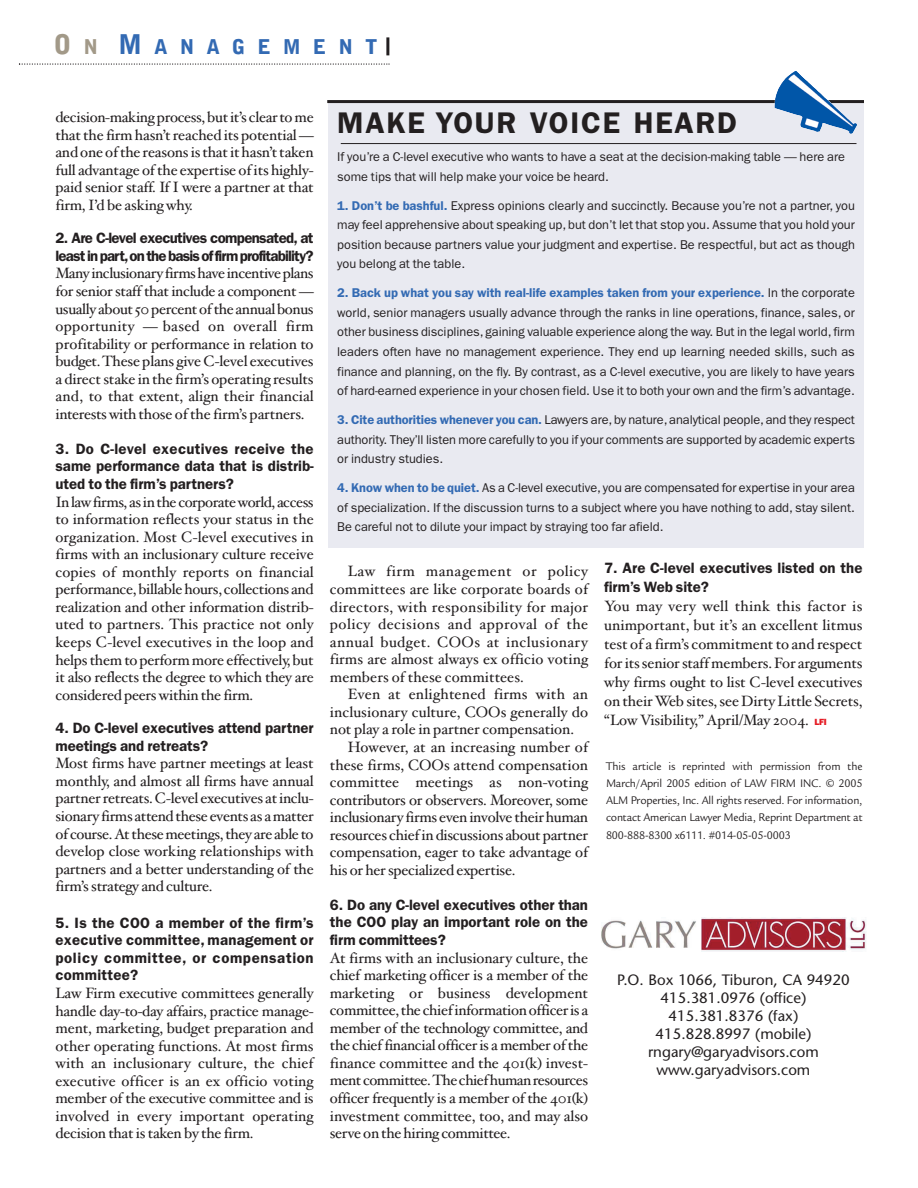
<style>
.page{position:relative;width:918px;height:1188px;background:#fff}
.page>*{position:absolute;margin:0;border:0;box-sizing:border-box;transform-origin:0 0}
.t1{font:600 30px "Franklin Gothic";letter-spacing:.06em;color:#231f20}
.t2{font:900 20.25px "Bell Gothic";letter-spacing:.595em;color:#336ab3}
.t3{font:15px/17.5px "Hoefler Text";letter-spacing:-.01em;color:#231f20;text-align:justify}
.t4{font:600 15px/17.5px "Franklin Gothic";letter-spacing:-.005em;color:#231f20;text-align:justify}
.t5{font:15px/18px "Stone Sans";color:#231f20;text-align:center}
.t6{font:600 15px/17.5px "Franklin Gothic";letter-spacing:-.055em;color:#231f20}
.t7{font:15px "Hoefler Text";letter-spacing:.02em;color:#231f20}
.t8{font:12.75px/19.6px "Franklin Gothic";color:#231f20;text-align:justify}
.t9{font:12px/17.2px "Legacy Sans";letter-spacing:-.015em;color:#231f20;text-align:justify;scale:.95 1}
.s1{font-size:27px;color:#a29988}
.s2{color:#a29988}
.s3{font-size:27px}
.s4{font-weight:600;color:#336ab3}
.s5{font-family:"Franklin Gothic";font-weight:800;font-size:9px;color:#e51a23}
</style>
<div class="page">
<div style="left:328px;top:103px;width:536px;height:444px;background:#e9eaf1"></div>
<hr style="left:327px;top:100px;width:537px;height:3px;background:#231f20">
<hr style="left:341px;top:143px;width:515px;height:1px;background:#231f20">
<img style="left:774px;top:71px;width:84px;height:63px">
<svg style="left:19px;top:63px;width:371px;height:2px"></svg>
<hr style="left:386px;top:37px;width:3px;height:18px;background:#231f20">
<img style="left:601px;top:918px;width:265px;height:34px">
<h2 class="t2" style="left:53px;top:39px;width:326px"><span class="s1">O</span><span class="s2">N</span> <span class="s3">M</span>ANAGEMENT</h2>
<p class="t3" style="left:56px;top:110px;width:260px">decision-making process, but it’s clear to me that the firm hasn’t reached its potential — and one of the reasons is that it hasn’t taken full advantage of the expertise of its highly&shy;paid senior staff. If I were a partner at that firm, I’d be asking why.</p>
<p class="t6" style="left:56px;top:231px;width:260px">2. Are C-level executives compensated, at least in part,on the basis of firm profitability?</p>
<p class="t3" style="left:56px;top:266px;width:260px">Many inclusionary firms have incentive plans for senior staff that include a component — usually about 50 percent of the annual bonus opportunity — based on overall firm profitability or performance in relation to budget. These plans give C-level executives a direct stake in the firm’s operating results and, to that extent, align their financial interests with those of the firm’s partners.</p>
<p class="t4" style="left:56px;top:441px;width:260px">3. Do C-level executives receive the same performance data that is distrib&shy;uted to the firm’s partners?</p>
<p class="t3" style="left:56px;top:494px;width:260px">In law firms, as in the corporate world, access to information reflects your status in the organization. Most C-level executives in firms with an inclusionary culture receive copies of monthly reports on financial performance, billable hours, collections and realization and other information distrib&shy;uted to partners. This practice not only keeps C-level executives in the loop and helps them to perform more effectively, but it also reflects the degree to which they are considered peers within the firm.</p>
<p class="t4" style="left:56px;top:721px;width:260px">4. Do C-level executives attend partner meetings and retreats?</p>
<p class="t3" style="left:56px;top:756px;width:260px">Most firms have partner meetings at least monthly, and almost all firms have annual partner retreats. C-level executives at inclu&shy;sionary firms attend these events as a matter of course. At these meetings, they are able to develop close working relationships with partners and a better understanding of the firm’s strategy and culture.</p>
<p class="t4" style="left:56px;top:915px;width:260px">5. Is the COO a member of the firm’s executive committee, management or policy committee, or compensation committee?</p>
<p class="t3" style="left:56px;top:986px;width:260px">Law Firm executive committees generally handle day-to-day affairs, practice manage&shy;ment, marketing, budget preparation and other operating functions. At most firms with an inclusionary culture, the chief executive officer is an ex officio voting member of the executive committee and is involved in every important operating decision that is taken by the firm.</p>
<h1 class="t1" style="left:337px;top:112px;width:401px">MAKE YOUR VOICE HEARD</h1>
<p class="t8" style="left:337px;top:148px;width:509px">If you’re a C-level executive who wants to have a seat at the decision-making table — here are some tips that will help make your voice be heard.</p>
<p class="t8" style="left:337px;top:196px;width:519px"><span class="s4">1. Don’t be bashful.</span> Express opinions clearly and succinctly. Because you’re not a partner, you may feel apprehensive about speaking up,but don’t let that stop you. Assume that you hold your position because partners value your judgment and expertise. Be respectful, but act as though you belong at the table.</p>
<p class="t8" style="left:337px;top:284px;width:519px"><span class="s4">2. Back up what you say with real-life examples taken from your experience.</span> In the corporate world, senior managers usually advance through the ranks in line operations, finance, sales, or other business disciplines,gaining valuable experience along the way. But in the legal world,firm leaders often have no management experience. They end up learning needed skills, such as finance and planning, on the fly. By contrast, as a C-level executive, you are likely to have years of hard-earned experience in your chosen field. Use it to both your own and the firm’s advantage.</p>
<p class="t8" style="left:337px;top:411px;width:519px"><span class="s4">3. Cite authorities whenever you can.</span> Lawyers are,by nature,analytical people,and they respect authority. They’ll listen more carefully to you if your comments are supported by academic experts or industry studies.</p>
<p class="t8" style="left:337px;top:479px;width:519px"><span class="s4">4. Know when to be quiet.</span> As a C-level executive,you are compensated for expertise in your area of specialization. If the discussion turns to a subject where you have nothing to add, stay silent.<br>Be careful not to dilute your impact by straying too far afield.</p>
<p class="t3" style="left:330px;top:564px;width:260px;text-indent:18px">Law firm management or policy committees are like corporate boards of directors, with responsibility for major policy decisions and approval of the annual budget. COOs at inclusionary firms are almost always ex officio voting members of these committees.</p>
<p class="t7" style="left:348px;top:688px;width:242px">Even at enlightened firms with an</p>
<p class="t3" style="left:330px;top:705px;width:260px">inclusionary culture, COOs generally do</p>
<p class="t3" style="left:330px;top:722px;width:246px">not play a role in partner compensation.</p>
<p class="t3" style="left:348px;top:740px;width:242px">However, at an increasing number of</p>
<p class="t3" style="left:330px;top:757px;width:260px">these firms, COOs attend compensation</p>
<p class="t3" style="left:330px;top:775px;width:260px">committee meetings as non-voting</p>
<p class="t3" style="left:330px;top:792px;width:260px">contributors or observers. Moreover, some</p>
<p class="t3" style="left:330px;top:810px;width:260px">inclusionary firms even involve their human</p>
<p class="t3" style="left:330px;top:828px;width:260px">resources chief in discussions about partner</p>
<p class="t3" style="left:330px;top:845px;width:260px">compensation, eager to take advantage of</p>
<p class="t3" style="left:330px;top:863px;width:187px">his or her specialized expertise.</p>
<p class="t4" style="left:330px;top:897px;width:260px">6. Do any C-level executives other than the COO play an important role on the firm committees?</p>
<p class="t3" style="left:330px;top:950px;width:260px">At firms with an inclusionary culture, the chief marketing officer is a member of the marketing or business development committee, the chief information officer is a member of the technology committee, and the chief financial officer is a member of the finance committee and the 401(k) invest&shy;ment committee. The chief human resources officer frequently is a member of the 401(k) investment committee, too, and may also serve on the hiring committee.</p>
<p class="t4" style="left:604px;top:559px;width:260px;line-height:19px">7. Are C-level executives listed on the firm’s Web site?</p>
<p class="t3" style="left:604px;top:598px;width:260px;line-height:19px">You may very well think this factor is unimportant, but it’s an excellent litmus test of a firm’s commitment to and respect for its senior staff members. For arguments why firms ought to list C-level executives on their Web sites, see Dirty Little Secrets, “Low Visibility,” April/May 2004. <span class="s5">LFI</span></p>
<p class="t9" style="left:606px;top:758px;width:271px">This article is reprinted with permission from the March/April 2005 edition of LAW FIRM INC. © 2005<br>ALM Properties, Inc. All rights reserved. For information, contact American Lawyer Media, Reprint Department at 800-888-8300 x6111. #014-05-05-0003</p>
<p class="t5" style="left:617px;top:972px;width:234px">P.O. Box 1066, Tiburon, CA 94920<br>415.381.0976 (office)<br>415.381.8376 (fax)<br>415.828.8997 (mobile) rngary@garyadvisors.com www.garyadvisors.com</p>
</div>
